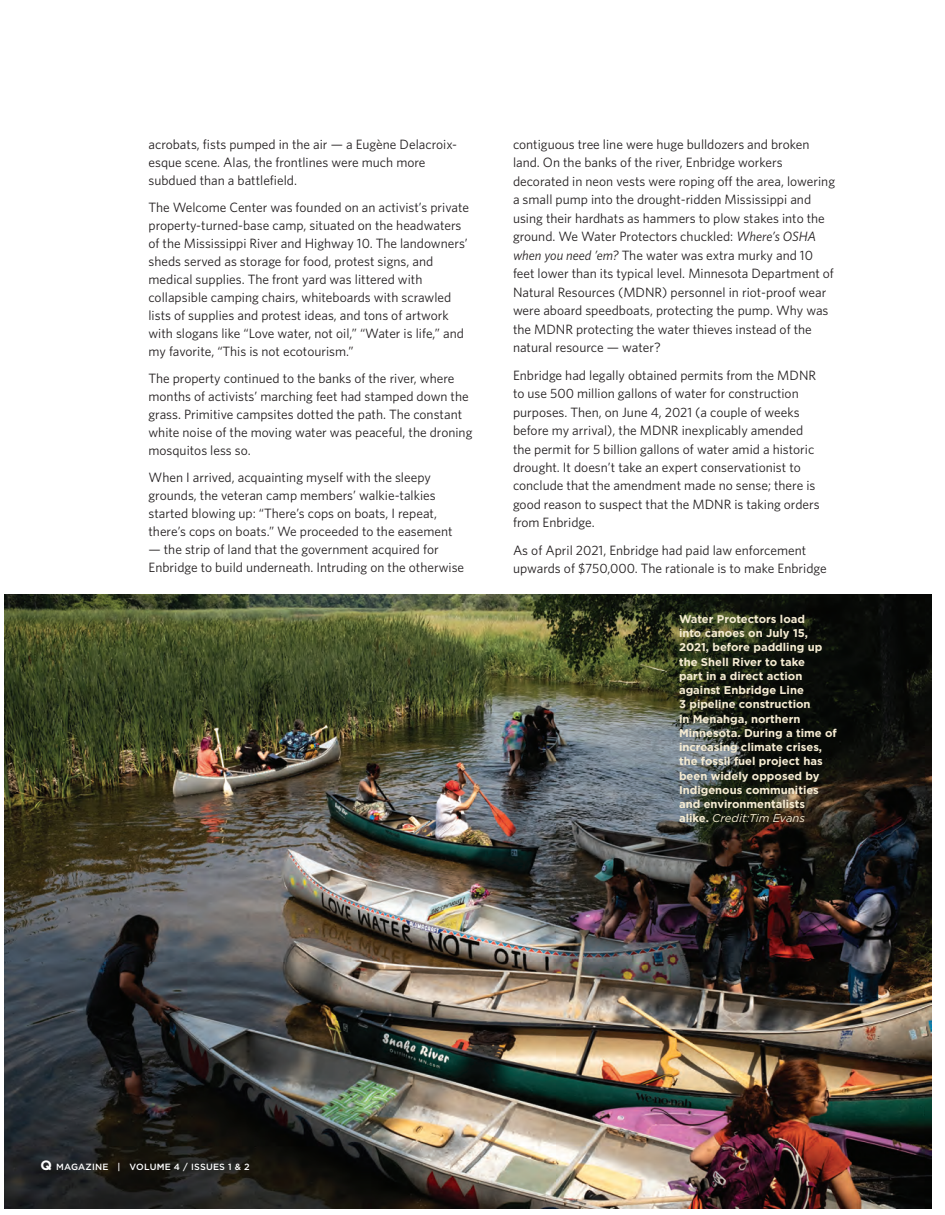
<style>
.page{position:relative;width:945px;height:1215px;background:#fff}
.page>*{position:absolute;margin:0;border:0;box-sizing:border-box;transform-origin:0 0}
.t1{font:13.5px/18.5px "Whitney";color:#231f20}
.t2{font:700 11.25px/14.2px "Gotham";color:#f6ecd3}
.t3{font:500 9px "Gotham";letter-spacing:.025em;color:#fff}
.s1{font-style:italic}
.s2{font-weight:400;font-style:italic}
.s3{font-weight:700;font-size:13.5px}
</style>
<div class="page">
<img style="left:5px;top:595px;width:927px;height:613px">
<p class="t1" style="left:148px;top:135px;width:310px;line-height:18px">acrobats, fists pumped in the air — a Eugène Delacroix&shy;esque scene. Alas, the frontlines were much more subdued than a battlefield.</p>
<p class="t1" style="left:148px;top:198px;width:322px;line-height:18px">The Welcome Center was founded on an activist’s private property-turned-base camp, situated on the headwaters of the Mississippi River and Highway 10. The landowners’ sheds served as storage for food, protest signs, and medical supplies. The front yard was littered with collapsible camping chairs, whiteboards with scrawled lists of supplies and protest ideas, and tons of artwork with slogans like “Love water, not oil,” “Water is life,” and my favorite, “This is not ecotourism.”</p>
<p class="t1" style="left:148px;top:369px;width:325px;line-height:18px">The property continued to the banks of the river, where months of activists’ marching feet had stamped down the grass. Primitive campsites dotted the path. The constant white noise of the moving water was peaceful, the droning mosquitos less so.</p>
<p class="t1" style="left:148px;top:468px;width:306px;line-height:18px">When I arrived, acquainting myself with the sleepy grounds, the veteran camp members’ walkie-talkies started blowing up: “There’s cops on boats, I repeat, there’s cops on boats.” We proceeded to the easement</p>
<p class="t1" style="left:148px;top:540px;width:317px;line-height:18px">— the strip of land that the government acquired for<br>Enbridge to build underneath. Intruding on the otherwise</p>
<p class="t1" style="left:513px;top:135px;width:324px">contiguous tree line were huge bulldozers and broken land. On the banks of the river, Enbridge workers decorated in neon vests were roping off the area, lowering a small pump into the drought-ridden Mississippi and using their hardhats as hammers to plow stakes into the ground. We Water Protectors chuckled: <span class="s1">Where’s OSHA when you need ’em?</span> The water was extra murky and 10 feet lower than its typical level. Minnesota Department of Natural Resources (MDNR) personnel in riot-proof wear were aboard speedboats, protecting the pump. Why was the MDNR protecting the water thieves instead of the natural resource — water?</p>
<p class="t1" style="left:513px;top:365px;width:308px">Enbridge had legally obtained permits from the MDNR to use 500 million gallons of water for construction purposes. Then, on June 4, 2021 (a couple of weeks before my arrival), the MDNR inexplicably amended the permit for 5 billion gallons of water amid a historic drought. It doesn’t take an expert conservationist to conclude that the amendment made no sense; there is good reason to suspect that the MDNR is taking orders from Enbridge.</p>
<p class="t1" style="left:513px;top:541px;width:315px">As of April 2021, Enbridge had paid law enforcement upwards of $750,000. The rationale is to make Enbridge</p>
<p class="t2" style="left:679px;top:612px;width:159px">Water Protectors load<br>into canoes on July 15,<br>2021, before paddling up the Shell River to take<br>part in a direct action against Enbridge Line<br>3 pipeline construction<br>in Menahga, northern<br>Minnesota. During a time of increasing climate crises, the fossil fuel project has been widely opposed by<br>Indigenous communities and environmentalists alike. <span class="s2">Credit:Tim Evans</span></p>
<p class="t3" style="left:40px;top:1161px;width:211px"><span class="s3">Q</span> MAGAZINE | VOLUME 4 / ISSUES 1 &amp; 2</p>
</div>
